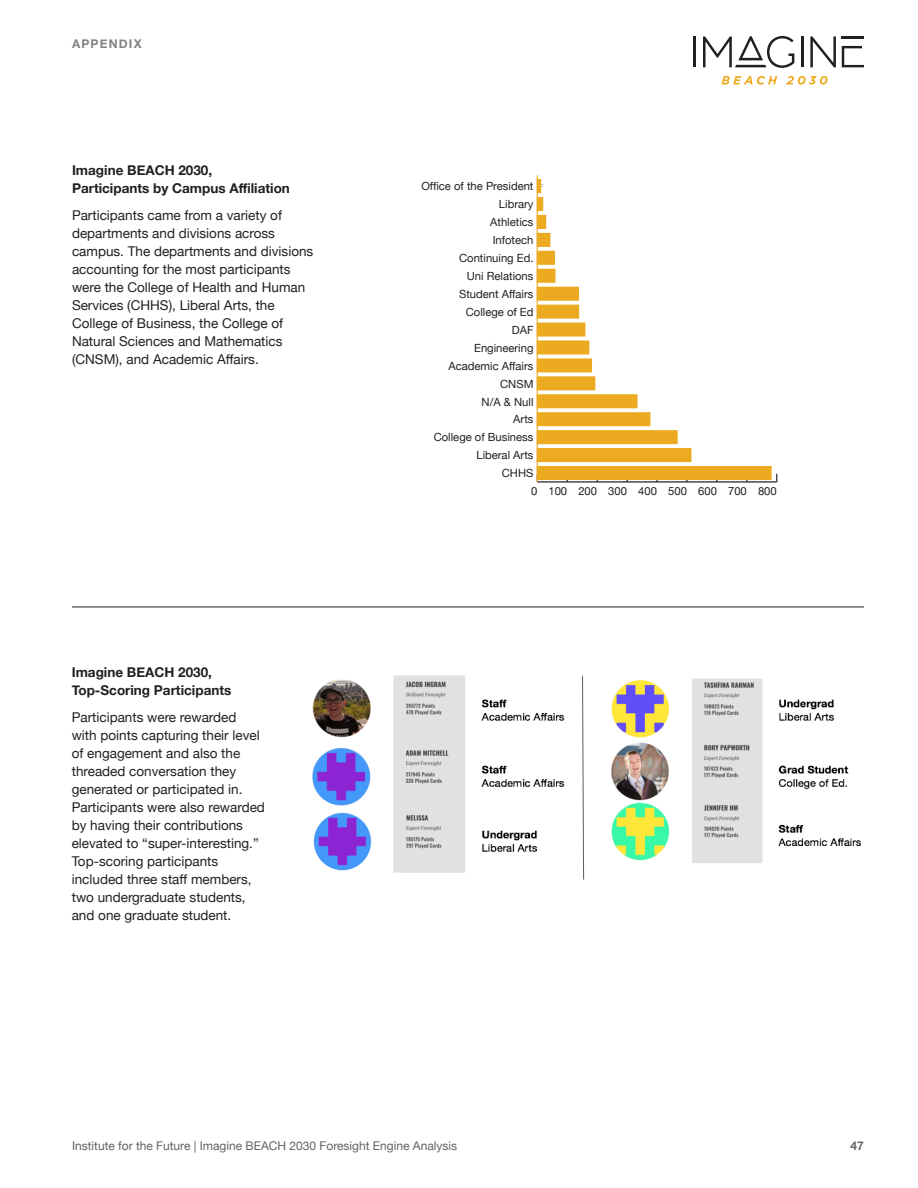
<style>
.page{position:relative;width:918px;height:1188px;background:#fff}
.page>*{position:absolute;margin:0;border:0;box-sizing:border-box;transform-origin:0 0}
.body{font:13.5px/18px "Helvetica Neue";color:#231f20}
.t1{font:700 13.5px/18px "Helvetica Neue";color:#231f20}
.t2{font:12px "Helvetica Neue";color:#636366}
.running_head{font:700 12px "Helvetica Neue";letter-spacing:.1em;color:#808285}
.t3{font:700 12px "Helvetica Neue";color:#636366}
.t4{font:11.25px "Helvetica Neue";color:#231f20}
</style>
<div class="page">
<svg style="left:721px;top:76px;width:56px;height:9px"></svg>
<svg style="left:786px;top:76px;width:42px;height:9px"></svg>
<hr style="left:693px;top:37px;width:3px;height:30px;background:#231f20">
<hr style="left:801px;top:37px;width:2px;height:30px;background:#231f20">
<svg style="left:810px;top:37px;width:26px;height:30px"></svg>
<hr style="left:842px;top:36px;width:22px;height:3px;background:#231f20">
<svg style="left:842px;top:46px;width:22px;height:21px"></svg>
<svg style="left:703px;top:36px;width:91px;height:32px"></svg>
<hr style="left:537px;top:481px;width:240px;height:2px;background:#231f20">
<hr style="left:537px;top:175px;width:1px;height:307px;background:#ebaa20">
<div style="left:537px;top:467px;width:234px;height:12px;background:#ebaa20"></div>
<div style="left:537px;top:466px;width:235px;height:14px;border:1px solid #ebaa20"></div>
<div style="left:537px;top:449px;width:154px;height:13px;background:#ebaa20"></div>
<div style="left:537px;top:448px;width:154px;height:14px;border:1px solid #ebaa20"></div>
<div style="left:537px;top:431px;width:140px;height:13px;background:#ebaa20"></div>
<div style="left:537px;top:430px;width:141px;height:14px;border:1px solid #ebaa20"></div>
<div style="left:537px;top:413px;width:113px;height:13px;background:#ebaa20"></div>
<div style="left:537px;top:412px;width:113px;height:14px;border:1px solid #ebaa20"></div>
<div style="left:537px;top:395px;width:100px;height:13px;background:#ebaa20"></div>
<div style="left:537px;top:394px;width:101px;height:14px;border:1px solid #ebaa20"></div>
<div style="left:537px;top:377px;width:58px;height:13px;background:#ebaa20"></div>
<div style="left:537px;top:376px;width:58px;height:14px;border:1px solid #ebaa20"></div>
<div style="left:537px;top:359px;width:54px;height:13px;background:#ebaa20"></div>
<div style="left:537px;top:358px;width:55px;height:14px;border:1px solid #ebaa20"></div>
<div style="left:537px;top:341px;width:52px;height:13px;background:#ebaa20"></div>
<div style="left:537px;top:340px;width:52px;height:15px;border:1px solid #ebaa20"></div>
<div style="left:537px;top:323px;width:48px;height:13px;background:#ebaa20"></div>
<div style="left:537px;top:323px;width:48px;height:14px;border:1px solid #ebaa20"></div>
<div style="left:537px;top:305px;width:42px;height:13px;background:#ebaa20"></div>
<div style="left:537px;top:305px;width:42px;height:14px;border:1px solid #ebaa20"></div>
<div style="left:537px;top:287px;width:41px;height:13px;background:#ebaa20"></div>
<div style="left:537px;top:287px;width:42px;height:14px;border:1px solid #ebaa20"></div>
<div style="left:537px;top:269px;width:18px;height:13px;background:#ebaa20"></div>
<div style="left:537px;top:269px;width:19px;height:14px;border:1px solid #ebaa20"></div>
<div style="left:537px;top:251px;width:17px;height:13px;background:#ebaa20"></div>
<div style="left:537px;top:251px;width:18px;height:14px;border:1px solid #ebaa20"></div>
<div style="left:537px;top:233px;width:13px;height:13px;background:#ebaa20"></div>
<div style="left:537px;top:233px;width:13px;height:14px;border:1px solid #ebaa20"></div>
<div style="left:537px;top:216px;width:9px;height:12px;background:#ebaa20"></div>
<div style="left:537px;top:215px;width:9px;height:14px;border:1px solid #ebaa20"></div>
<div style="left:537px;top:198px;width:6px;height:12px;background:#ebaa20"></div>
<div style="left:537px;top:197px;width:6px;height:14px;border:1px solid #ebaa20"></div>
<div style="left:537px;top:179px;width:4px;height:14px;border:1px solid #ebaa20"></div>
<img style="left:312px;top:675px;width:549px;height:205px">
<hr style="left:72px;top:607px;width:792px;height:1px;background:#231f20">
<p class="running_head" style="left:72px;top:34px;width:71px">APPENDIX</p>
<p class="t1" style="left:72px;top:162px;width:219px">Imagine BEACH 2030,<br>Participants by Campus Affiliation</p>
<p class="body" style="left:72px;top:207px;width:243px">Participants came from a variety of departments and divisions across campus. The departments and divisions accounting for the most participants were the College of Health and Human Services (CHHS), Liberal Arts, the College of Business, the College of Natural Sciences and Mathematics (CNSM), and Academic Affairs.</p>
<p class="t1" style="left:72px;top:664px;width:161px">Imagine BEACH 2030,<br>Top-Scoring Participants</p>
<p class="body" style="left:72px;top:709px;width:195px">Participants were rewarded<br>with points capturing their level of engagement and also the threaded conversation they generated or participated in.<br>Participants were also rewarded by having their contributions elevated to “super-interesting.”<br>Top-scoring participants included three staff members, two undergraduate students, and one graduate student.</p>
<p class="t4" style="left:421px;top:178px;width:114px">Office of the President</p>
<p class="t4" style="left:499px;top:196px;width:36px">Library</p>
<p class="t4" style="left:490px;top:214px;width:45px">Athletics</p>
<p class="t4" style="left:493px;top:232px;width:42px">Infotech</p>
<p class="t4" style="left:459px;top:250px;width:76px">Continuing Ed.</p>
<p class="t4" style="left:467px;top:268px;width:68px">Uni Relations</p>
<p class="t4" style="left:459px;top:286px;width:76px">Student Affairs</p>
<p class="t4" style="left:466px;top:304px;width:69px">College of Ed</p>
<p class="t4" style="left:512px;top:322px;width:23px">DAF</p>
<p class="t4" style="left:474px;top:340px;width:61px">Engineering</p>
<p class="t4" style="left:449px;top:358px;width:87px">Academic Affairs</p>
<p class="t4" style="left:500px;top:375px;width:35px">CNSM</p>
<p class="t4" style="left:482px;top:393px;width:53px">N/A &amp; Null</p>
<p class="t4" style="left:513px;top:411px;width:22px">Arts</p>
<p class="t4" style="left:434px;top:429px;width:101px">College of Business</p>
<p class="t4" style="left:476px;top:447px;width:59px">Liberal Arts</p>
<p class="t4" style="left:502px;top:465px;width:33px">CHHS</p>
<p class="t4" style="left:531px;top:483px;width:247px">0 100 200 300 400 500 600 700 800</p>
<p class="t2" style="left:72px;top:1137px;width:387px">Institute for the Future | Imagine BEACH 2030 Foresight Engine Analysis</p>
<p class="t3" style="left:851px;top:1137px;width:15px">47</p>
</div>
